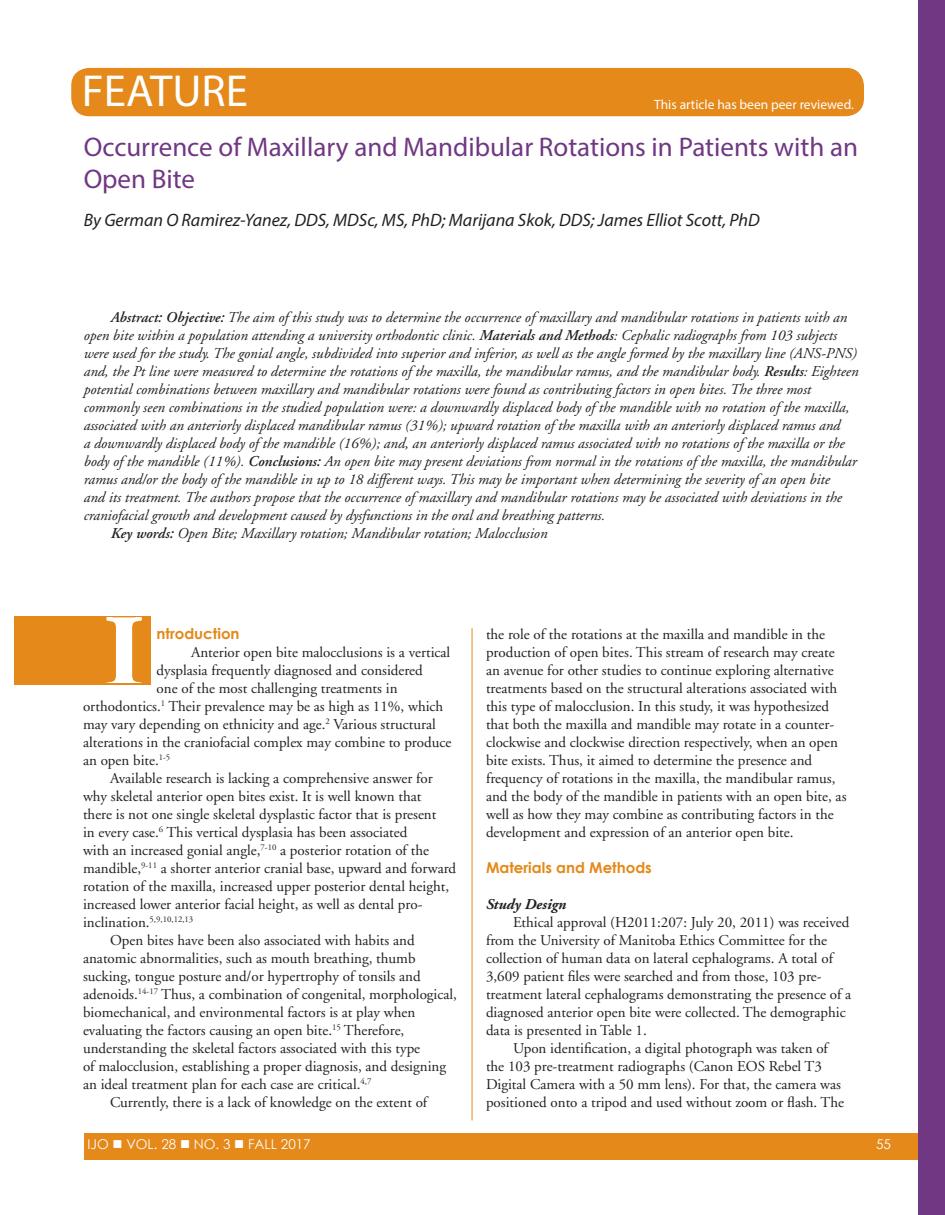
<style>
.page{position:relative;width:945px;height:1215px;background:#fff}
.page>*{position:absolute;margin:0;border:0;box-sizing:border-box;transform-origin:0 0}
.t1{font:45px "Myriad Pro";color:#fff}
.t2{font:27px/32.4px "Myriad Pro";color:#703783}
.t3{font:italic 18px "Myriad Pro";color:#231f20}
.t4{font:15px/18px "Adobe Garamond";color:#231f20}
.heading_2{font:italic 15px/18px "Adobe Garamond";color:#231f20}
.t5{font:700 15px "Century Gothic";color:#e4891a}
.t6{font:italic 700 15px "Adobe Garamond";color:#231f20}
.t7{font:13.5px "Myriad Pro";color:#fff}
.t8{font:13.5px "Century Gothic";color:#fff}
.s1{font-weight:600}
</style>
<div class="page">
<div style="left:84px;top:1133px;width:848px;height:27px;background:#e4891a"></div>
<div style="left:918px;top:0;width:27px;height:1215px;background:#703783"></div>
<hr style="left:472px;top:628px;width:1px;height:492px;background:#e4891a">
<div style="left:14px;top:616px;width:136px;height:69px;background:#e4891a"></div>
<img style="left:106px;top:618px;width:36px;height:64px">
<div style="left:71px;top:68px;width:793px;height:48px;background:#e4891a;border-radius:18px"></div>
<p class="t1" style="left:82px;top:63px;width:167px">FEATURE</p>
<p class="t7" style="left:654px;top:96px;width:201px">This article has been peer reviewed.</p>
<p class="t2" style="left:84px;top:130px;width:776px">Occurrence of Maxillary and Mandibular Rotations in Patients with an<br>Open Bite</p>
<p class="t3" style="left:84px;top:209px;width:678px">By German O Ramirez-Yanez, DDS, MDSc, MS, PhD; Marijana Skok, DDS; James Elliot Scott, PhD</p>
<p class="heading_2" style="left:84px;top:309px;width:776px;text-indent:27px"><span class="s1">Abstract: Objective:</span> The aim of this study was to determine the occurrence of maxillary and mandibular rotations in patients with an open bite within a population attending a university orthodontic clinic. <span class="s1">Materials and Methods</span>: Cephalic radiographs from 103 subjects were used for the study. The gonial angle, subdivided into superior and inferior, as well as the angle formed by the maxillary line (ANS-PNS) and, the Pt line were measured to determine the rotations of the maxilla, the mandibular ramus, and the mandibular body. <span class="s1">Results</span>: Eighteen potential combinations between maxillary and mandibular rotations were found as contributing factors in open bites. The three most commonly seen combinations in the studied population were: a downwardly displaced body of the mandible with no rotation of the maxilla, associated with an anteriorly displaced mandibular ramus (31%); upward rotation of the maxilla with an anteriorly displaced ramus and<br>a downwardly displaced body of the mandible (16%); and, an anteriorly displaced ramus associated with no rotations of the maxilla or the body of the mandible (11%). <span class="s1">Conclusions:</span> An open bite may present deviations from normal in the rotations of the maxilla, the mandibular ramus and/or the body of the mandible in up to 18 different ways. This may be important when determining the severity of an open bite<br>and its treatment. The authors propose that the occurrence of maxillary and mandibular rotations may be associated with deviations in the craniofacial growth and development caused by dysfunctions in the oral and breathing patterns.</p>
<p class="heading_2" style="left:111px;top:525px;width:438px"><span class="s1">Key words:</span> Open Bite; Maxillary rotation; Mandibular rotation; Malocclusion</p>
<p class="t5" style="left:157px;top:623px;width:85px">ntroduction</p>
<p class="t4" style="left:191px;top:644px;width:261px">Anterior open bite malocclusions is a vertical</p>
<p class="t4" style="left:157px;top:662px;width:268px">dysplasia frequently diagnosed and considered</p>
<p class="t4" style="left:157px;top:680px;width:243px">one of the most challenging treatments in</p>
<p class="t4" style="left:83px;top:698px;width:362px">orthodontics.<sup>1</sup> Their prevalence may be as high as 11%, which</p>
<p class="t4" style="left:83px;top:716px;width:354px">may vary depending on ethnicity and age.<sup>2</sup> Various structural</p>
<p class="t4" style="left:83px;top:734px;width:370px">alterations in the craniofacial complex may combine to produce</p>
<p class="t4" style="left:83px;top:752px;width:89px">an open bite.<sup>1-5</sup></p>
<p class="t4" style="left:83px;top:770px;width:375px;text-indent:27px">Available research is lacking a comprehensive answer for why skeletal anterior open bites exist. It is well known that<br>there is not one single skeletal dysplastic factor that is present<br>in every case.<sup>6</sup> This vertical dysplasia has been associated<br>with an increased gonial angle,<sup>7-10</sup> a posterior rotation of the mandible,<sup>9-11</sup> a shorter anterior cranial base, upward and forward rotation of the maxilla, increased upper posterior dental height, increased lower anterior facial height, as well as dental pro&shy;inclination.<sup>5,9,10,12,13</sup></p>
<p class="t4" style="left:83px;top:932px;width:376px;text-indent:27px">Open bites have been also associated with habits and anatomic abnormalities, such as mouth breathing, thumb sucking, tongue posture and/or hypertrophy of tonsils and adenoids.<sup>14-17</sup> Thus, a combination of congenital, morphological, biomechanical, and environmental factors is at play when evaluating the factors causing an open bite.<sup>15</sup> Therefore, understanding the skeletal factors associated with this type</p>
<p class="t4" style="left:83px;top:1058px;width:365px">of malocclusion, establishing a proper diagnosis, and designing an ideal treatment plan for each case are critical.<sup>4,7</sup></p>
<p class="t4" style="left:110px;top:1094px;width:319px">Currently, there is a lack of knowledge on the extent of</p>
<p class="t4" style="left:486px;top:626px;width:362px">the role of the rotations at the maxilla and mandible in the production of open bites. This stream of research may create an avenue for other studies to continue exploring alternative treatments based on the structural alterations associated with this type of malocclusion. In this study, it was hypothesized that both the maxilla and mandible may rotate in a counter&shy;clockwise and clockwise direction respectively, when an open bite exists. Thus, it aimed to determine the presence and frequency of rotations in the maxilla, the mandibular ramus, and the body of the mandible in patients with an open bite, as well as how they may combine as contributing factors in the development and expression of an anterior open bite.</p>
<p class="t5" style="left:486px;top:856px;width:167px">Materials and Methods</p>
<p class="t6" style="left:486px;top:896px;width:82px">Study Design</p>
<p class="t4" style="left:486px;top:914px;width:367px;text-indent:27px">Ethical approval (H2011:207: July 20, 2011) was received from the University of Manitoba Ethics Committee for the collection of human data on lateral cephalograms. A total of 3,609 patient files were searched and from those, 103 pre&shy;treatment lateral cephalograms demonstrating the presence of a diagnosed anterior open bite were collected. The demographic data is presented in Table 1.</p>
<p class="t4" style="left:486px;top:1040px;width:360px;text-indent:27px">Upon identification, a digital photograph was taken of the 103 pre-treatment radiographs (Canon EOS Rebel T3<br>Digital Camera with a 50 mm lens). For that, the camera was positioned onto a tripod and used without zoom or flash. The</p>
<p class="t8" style="left:88px;top:1135px;width:225px">IJO ■ VOL. 28 ■ NO. 3 ■ FALL 2017</p>
<p class="t8" style="left:876px;top:1135px;width:16px">55</p>
</div>
